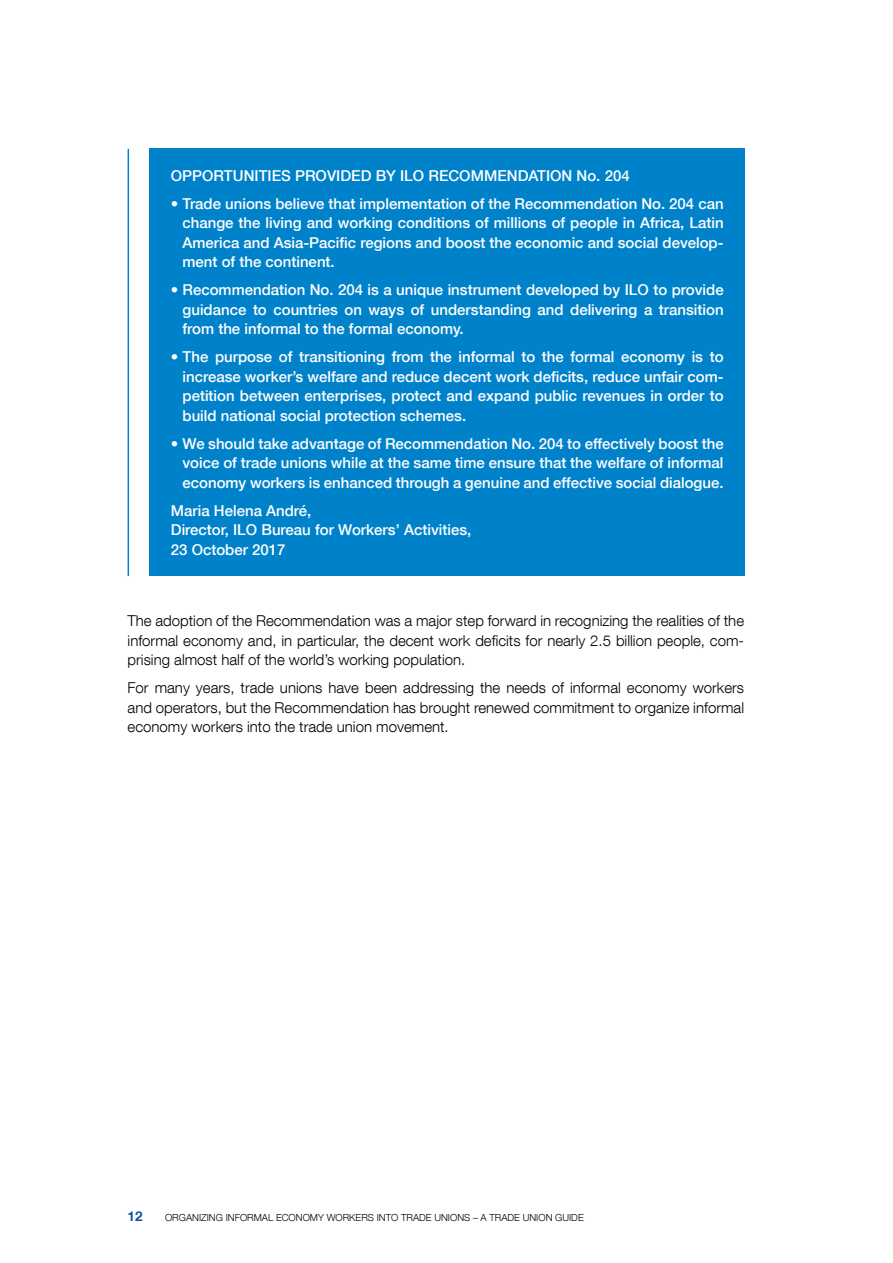
<style>
.page{position:relative;width:893px;height:1263px;background:#fff}
.page>*{position:absolute;margin:0;border:0;box-sizing:border-box;transform-origin:0 0}
.t1{font:500 15px/19.5px "Helvetica Neue LT Com";color:#fff;text-align:justify}
.t2{font:300 15px/19.5px "Helvetica Neue LT Com";color:#000;text-align:justify}
.t3{font:700 13.5px "Helvetica Neue LT Com";color:#1254a2}
.t4{font:300 9.75px "Helvetica Neue LT Com";color:#000}
</style>
<div class="page">
<div style="left:150px;top:149px;width:595px;height:427px;background:#0082cb"></div>
<hr style="left:128px;top:149px;width:1px;height:427px;background:#0082cb">
<p class="t1" style="left:171px;top:167px;width:460px">OPPORTUNITIES PROVIDED BY ILO RECOMMENDATION No. 204</p>
<p class="t1" style="left:182px;top:195px;width:543px;text-indent:-12px">• Trade unions believe that implementation of the Recommendation No. 204 can change the living and working conditions of millions of people in Africa, Latin America and Asia-Pacific regions and boost the economic and social develop&shy;ment of the continent.</p>
<p class="t1" style="left:182px;top:282px;width:543px;text-indent:-12px">• Recommendation No. 204 is a unique instrument developed by ILO to provide guidance to countries on ways of understanding and delivering a transition from the informal to the formal economy.</p>
<p class="t1" style="left:182px;top:349px;width:543px;text-indent:-12px">• The purpose of transitioning from the informal to the formal economy is to increase worker’s welfare and reduce decent work deficits, reduce unfair com&shy;petition between enterprises, protect and expand public revenues in order to build national social protection schemes.</p>
<p class="t1" style="left:182px;top:435px;width:543px;text-indent:-12px">• We should take advantage of Recommendation No. 204 to effectively boost the voice of trade unions while at the same time ensure that the welfare of informal economy workers is enhanced through a genuine and effective social dialogue.</p>
<p class="t1" style="left:171px;top:502px;width:302px;text-align:left">Maria Helena André,<br>Director, ILO Bureau for Workers’ Activities,<br>23 October 2017</p>
<p class="t2" style="left:128px;top:611px;width:618px">The adoption of the Recommendation was a major step forward in recognizing the realities of the informal economy and, in particular, the decent work deficits for nearly 2.5 billion people, com&shy;prising almost half of the world’s working population.</p>
<p class="t2" style="left:128px;top:678px;width:618px">For many years, trade unions have been addressing the needs of informal economy workers and operators, but the Recommendation has brought renewed commitment to organize informal economy workers into the trade union movement.</p>
<p class="t3" style="left:128px;top:1211px;width:17px">12</p>
<p class="t4" style="left:165px;top:1211px;width:420px">ORGANIZING INFORMAL ECONOMY WORKERS INTO TRADE UNIONS – A TRADE UNION GUIDE</p>
</div>
